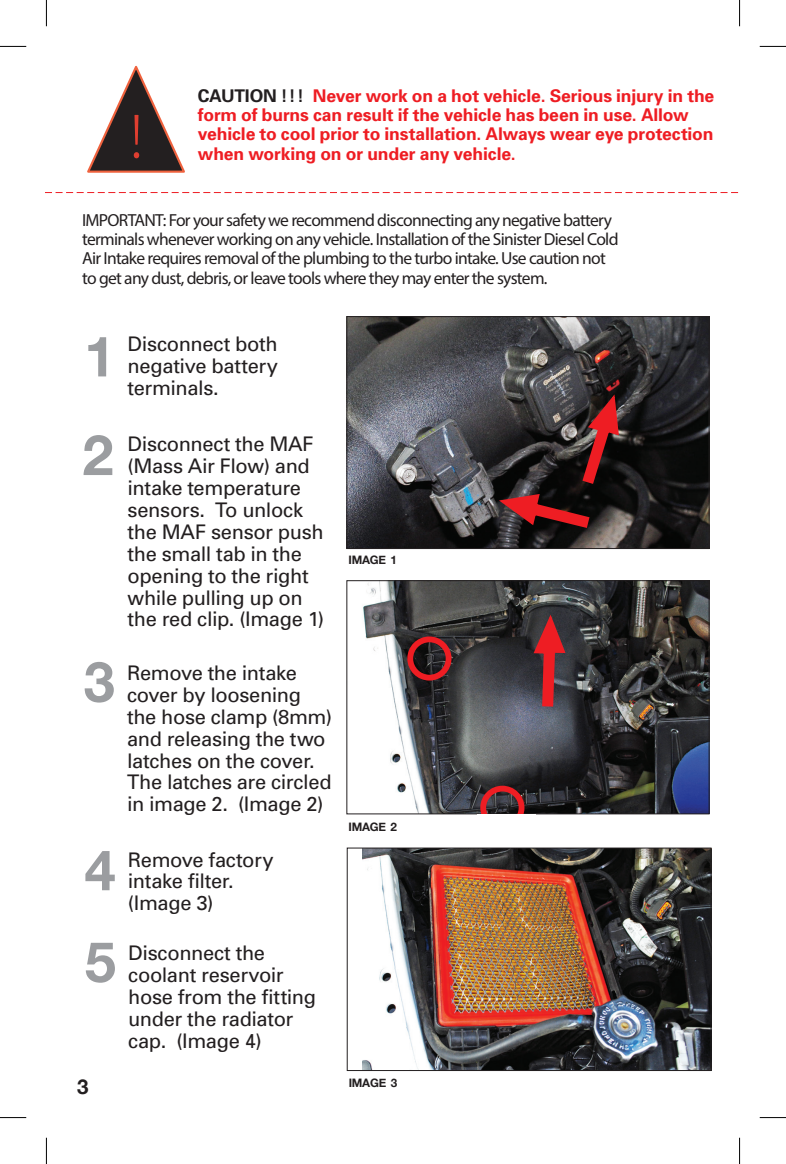
<style>
.page{position:relative;width:786px;height:1164px;background:#fff}
.page>*{position:absolute;margin:0;border:0;box-sizing:border-box;transform-origin:0 0}
.t1{font:66.33px "Myriad Pro";color:#df3e30;scale:.96 1}
.t2{font:700 56px "Helvetica Neue";color:#9b9da0}
.t3{font:700 20.47px "Helvetica Neue";color:#231f20}
.t4{font:20.12px/21.9px "Univers";letter-spacing:-.02em;color:#231f20}
.t5{font:17.5px/19.2px "Myriad Pro";letter-spacing:-.04em;color:#231f20}
.t6{font:700 17.5px/19.2px "Univers";letter-spacing:-.01em;color:#ee1d23}
.t7{font:700 11.72px "Helvetica Neue";letter-spacing:-.02em;color:#231f20}
.s1{color:#231f20}
</style>
<div class="page">
<svg style="left:87px;top:65px;width:98px;height:108px"></svg>
<svg style="left:45px;top:192px;width:693px;height:1px"></svg>
<img style="left:348px;top:318px;width:359px;height:229px">
<div style="left:346px;top:316px;width:363px;height:233px;border:1px solid #231f20"></div>
<svg style="left:581px;top:392px;width:39px;height:93px;background:#651f20"></svg>
<svg style="left:496px;top:493px;width:95px;height:36px;background:#641a1d"></svg>
<img style="left:363px;top:582px;width:344px;height:230px">
<div style="left:346px;top:580px;width:363px;height:234px;border:1px solid #231f20"></div>
<svg style="left:404px;top:612px;width:163px;height:203px;background:#55484c"></svg>
<img style="left:362px;top:849px;width:347px;height:220px">
<div style="left:347px;top:847px;width:364px;height:224px;border:1px solid #231f20"></div>
<div style="left:477px;top:814px;width:58px;height:18px;background:#fff"></div>
<svg style="left:0;top:46px;width:26px;height:1px"></svg>
<svg style="left:760px;top:46px;width:26px;height:1px"></svg>
<svg style="left:0;top:1117px;width:26px;height:1px"></svg>
<svg style="left:760px;top:1117px;width:26px;height:1px"></svg>
<svg style="left:46px;top:0;width:1px;height:26px"></svg>
<svg style="left:46px;top:1138px;width:1px;height:26px"></svg>
<svg style="left:739px;top:0;width:1px;height:26px"></svg>
<svg style="left:739px;top:1138px;width:1px;height:26px"></svg>
<h1 class="t1" style="left:129px;top:95px;width:17px">!</h1>
<p class="t6" style="left:198px;top:86px;width:518px"><span class="s1">CAUTION !!!</span> Never work on a hot vehicle. Serious injury in the form of burns can result if the vehicle has been in use. Allow vehicle to cool prior to installation. Always wear eye protection when working on or under any vehicle.</p>
<p class="t5" style="left:82px;top:210px;width:538px">IMPORTANT: For your safety we recommend disconnecting any negative battery terminals whenever working on any vehicle. Installation of the Sinister Diesel Cold Air Intake requires removal of the plumbing to the turbo intake. Use caution not to get any dust, debris, or leave tools where they may enter the system.</p>
<p class="t2" style="left:84px;top:312px;width:33px">1</p>
<p class="t4" style="left:128px;top:333px;width:152px">Disconnect both</p>
<p class="t4" style="left:128px;top:354px;width:152px">negative battery</p>
<p class="t4" style="left:128px;top:376px;width:93px">terminals.</p>
<p class="t2" style="left:82px;top:411px;width:33px">2</p>
<p class="t4" style="left:128px;top:433px;width:198px">Disconnect the MAF (Mass Air Flow) and intake temperature sensors. To unlock the MAF sensor push the small tab in the opening to the right while pulling up on the red clip. (Image 1)</p>
<p class="t2" style="left:84px;top:638px;width:33px">3</p>
<p class="t2" style="left:85px;top:826px;width:33px">4</p>
<p class="t2" style="left:85px;top:918px;width:33px">5</p>
<p class="t3" style="left:77px;top:1071px;width:13px">3</p>
<p class="t4" style="left:127px;top:662px;width:207px">Remove the intake cover by loosening the hose clamp (8mm) and releasing the two latches on the cover.<br>The latches are circled in image 2. (Image 2)</p>
<p class="t4" style="left:128px;top:848px;width:147px">Remove factory intake filter.</p>
<p class="t4" style="left:128px;top:892px;width:87px">(Image 3)</p>
<p class="t4" style="left:128px;top:942px;width:189px">Disconnect the coolant reservoir hose from the fitting under the radiator cap. (Image 4)</p>
<p class="t7" style="left:348px;top:551px;width:50px">IMAGE 1</p>
<p class="t7" style="left:348px;top:817px;width:50px">IMAGE 2</p>
<p class="t7" style="left:349px;top:1073px;width:50px">IMAGE 3</p>
</div>
